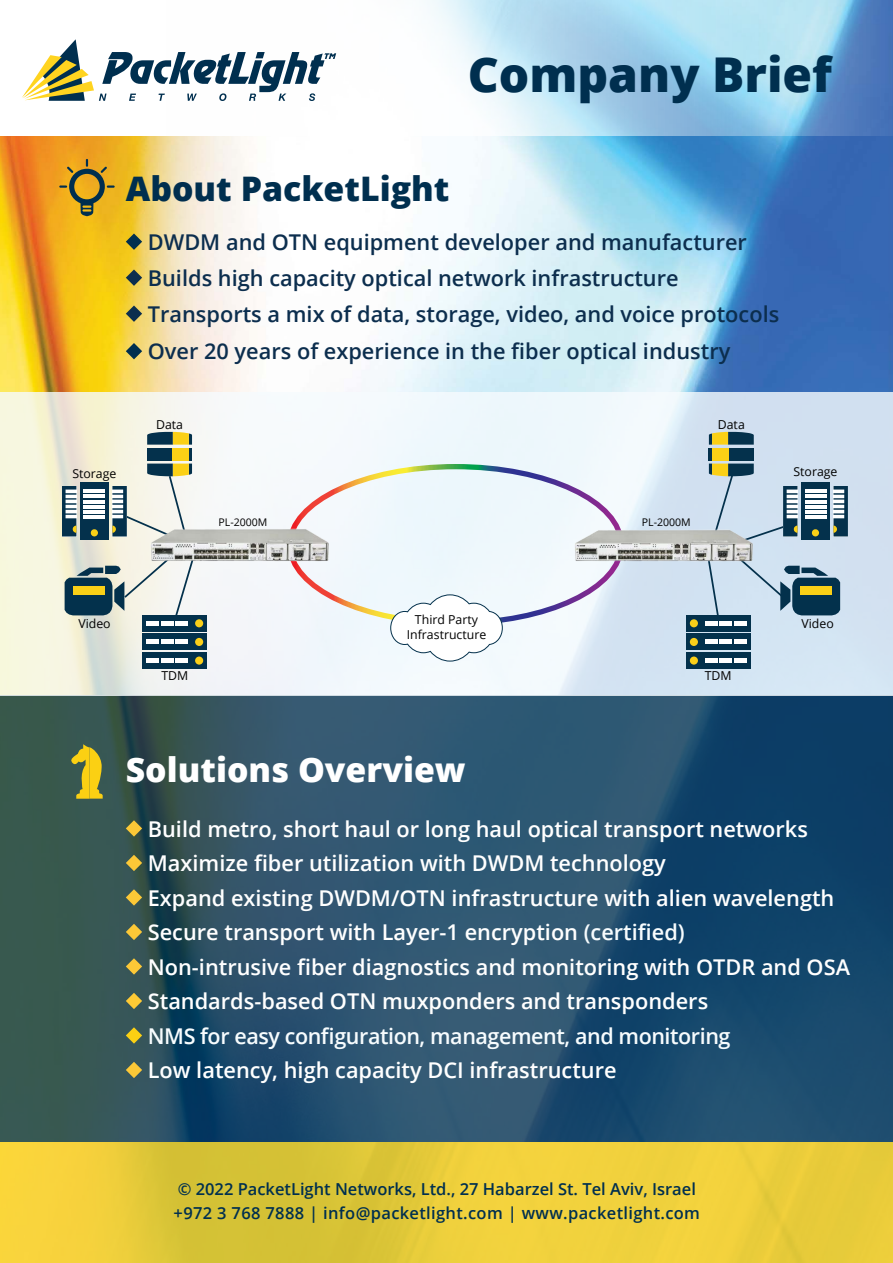
<style>
.page{position:relative;width:893px;height:1263px;background:#fff}
.page>*{position:absolute;margin:0;border:0;box-sizing:border-box;transform-origin:0 0}
.t1{font:800 48px "Open Sans";color:#002f4f}
.t2{font:800 33.75px "Open Sans";color:#fff}
.t3{font:800 33.75px "Open Sans";color:#002f4f}
.t4{font:600 21.75px/34.5px "Open Sans";color:#fff}
.t5{font:600 21.75px/36.5px "Open Sans";color:#0c2e4e}
.t6{font:600 21.75px "Open Sans";letter-spacing:-.02em;color:#f7fcfe}
.t7{font:600 16.5px/24px "Open Sans";color:#002f4f}
.t8{font:12.3px/14.7px "Open Sans";color:#000;text-align:center}
.t9{font:10.5px "Open Sans";color:#000}
.s1{color:#f7fcfe}
</style>
<div class="page">
<img style="left:0;top:136px;width:893px;height:256px">
<svg style="left:336px;top:0;width:557px;height:136px"></svg>
<svg style="left:126px;top:233px;width:16px;height:17px"></svg>
<svg style="left:126px;top:269px;width:16px;height:17px"></svg>
<svg style="left:126px;top:305px;width:16px;height:17px"></svg>
<svg style="left:126px;top:343px;width:16px;height:16px"></svg>
<svg style="left:59px;top:159px;width:56px;height:57px;background:#bc9327"></svg>
<svg style="left:22px;top:39px;width:314px;height:62px"></svg>
<img style="left:0;top:696px;width:893px;height:446px">
<svg style="left:126px;top:820px;width:16px;height:17px"></svg>
<svg style="left:126px;top:855px;width:16px;height:16px"></svg>
<svg style="left:126px;top:889px;width:16px;height:17px"></svg>
<svg style="left:126px;top:924px;width:16px;height:16px"></svg>
<svg style="left:126px;top:958px;width:16px;height:17px"></svg>
<svg style="left:126px;top:993px;width:16px;height:16px"></svg>
<svg style="left:126px;top:1027px;width:16px;height:17px"></svg>
<svg style="left:126px;top:1062px;width:16px;height:16px"></svg>
<svg style="left:0;top:1142px;width:893px;height:121px;background:#e8cb39"></svg>
<svg style="left:0;top:392px;width:893px;height:304px;fill:#f0f7f9"></svg>
<div style="left:80px;top:482px;width:29px;height:58px;background:#04314c"></div>
<hr style="left:84px;top:515px;width:21px;height:3px;background:#fff">
<hr style="left:84px;top:510px;width:21px;height:3px;background:#fff">
<hr style="left:84px;top:505px;width:21px;height:3px;background:#fff">
<hr style="left:84px;top:500px;width:21px;height:3px;background:#fff">
<hr style="left:84px;top:495px;width:21px;height:3px;background:#fff">
<hr style="left:84px;top:490px;width:21px;height:3px;background:#fff">
<svg style="left:91px;top:529px;width:7px;height:7px"></svg>
<svg style="left:62px;top:486px;width:14px;height:50px"></svg>
<svg style="left:390px;top:594px;width:113px;height:68px"></svg>
<div style="left:686px;top:652px;width:64px;height:17px;background:#03314c"></div>
<div style="left:690px;top:656px;width:8px;height:9px;background:#facf19;border-radius:50%"></div>
<div style="left:734px;top:658px;width:12px;height:5px;background:#fff"></div>
<div style="left:720px;top:658px;width:12px;height:5px;background:#fff"></div>
<div style="left:705px;top:658px;width:12px;height:5px;background:#fff"></div>
<div style="left:686px;top:634px;width:64px;height:16px;background:#03314c"></div>
<div style="left:690px;top:638px;width:8px;height:8px;background:#facf19;border-radius:50%"></div>
<hr style="left:734px;top:640px;width:12px;height:4px;background:#fff">
<hr style="left:720px;top:640px;width:12px;height:4px;background:#fff">
<hr style="left:705px;top:640px;width:12px;height:4px;background:#fff">
<div style="left:686px;top:615px;width:64px;height:16px;background:#03314c"></div>
<div style="left:690px;top:619px;width:8px;height:8px;background:#facf19;border-radius:50%"></div>
<div style="left:143px;top:652px;width:64px;height:17px;background:#03314c"></div>
<div style="left:195px;top:656px;width:8px;height:9px;background:#facf19;border-radius:50%"></div>
<div style="left:147px;top:658px;width:12px;height:5px;background:#fff"></div>
<div style="left:161px;top:658px;width:12px;height:5px;background:#fff"></div>
<div style="left:176px;top:658px;width:12px;height:5px;background:#fff"></div>
<div style="left:143px;top:634px;width:64px;height:16px;background:#03314c"></div>
<div style="left:195px;top:638px;width:8px;height:8px;background:#facf19;border-radius:50%"></div>
<hr style="left:147px;top:640px;width:12px;height:4px;background:#fff">
<hr style="left:161px;top:640px;width:12px;height:4px;background:#fff">
<hr style="left:176px;top:640px;width:12px;height:4px;background:#fff">
<div style="left:143px;top:615px;width:64px;height:16px;background:#03314c"></div>
<div style="left:195px;top:619px;width:8px;height:8px;background:#facf19;border-radius:50%"></div>
<hr style="left:147px;top:621px;width:12px;height:4px;background:#fff">
<hr style="left:161px;top:621px;width:12px;height:4px;background:#fff">
<hr style="left:176px;top:621px;width:12px;height:4px;background:#fff">
<svg style="left:705px;top:432px;width:143px;height:194px;background:#a7bbc5"></svg>
<svg style="left:112px;top:432px;width:80px;height:111px"></svg>
<svg style="left:65px;top:552px;width:131px;height:70px"></svg>
<img style="left:149px;top:526px;width:183px;height:38px">
<img style="left:572px;top:526px;width:183px;height:38px">
<svg style="left:70px;top:744px;width:33px;height:55px;background:#a2992f"></svg>
<h1 class="t1" style="left:468px;top:38px;width:366px">Company Brief</h1>
<h2 class="t3" style="left:126px;top:163px;width:325px">About PacketLight</h2>
<p class="t5" style="left:148px;top:223px;width:633px">DWDM and OTN equipment developer and manufacturer Builds high capacity optical network infrastructure Transports a mix of data, storage, video, and voice protocols Over 20 years of experience in the fiber optical industry</p>
<p class="t8" style="left:72px;top:466px;width:46px">Storage</p>
<p class="t8" style="left:156px;top:417px;width:29px">Data</p>
<p class="t9" style="left:219px;top:515px;width:50px">PL-2000M</p>
<p class="t8" style="left:718px;top:417px;width:29px">Data</p>
<p class="t9" style="left:642px;top:515px;width:50px">PL-2000M</p>
<p class="t8" style="left:793px;top:464px;width:46px">Storage</p>
<p class="t8" style="left:78px;top:616px;width:34px">Video</p>
<p class="t8" style="left:161px;top:668px;width:28px">TDM</p>
<p class="t8" style="left:407px;top:612px;width:81px">Third Party<br>Infrastructure</p>
<p class="t8" style="left:705px;top:668px;width:28px">TDM</p>
<p class="t8" style="left:801px;top:616px;width:34px">Video</p>
<h2 class="t2" style="left:126px;top:744px;width:341px">Solutions Overview</h2>
<p class="t4" style="left:148px;top:811px;width:704px">Build metro, short haul or long haul optical transport networks Maximize fiber utilization with DWDM technology<br>Expand existing DWDM/OTN infrastructure with alien wavelength Secure transport with Layer-1 encryption <span class="s1">(certified(<br></span>Non-intrusive fiber diagnostics and monitoring with OTDR and OSA Standards-based OTN muxponders and transponders</p>
<p class="t6" style="left:148px;top:1021px;width:584px">NMS for easy configuration, management, and monitoring</p>
<p class="t4" style="left:148px;top:1052px;width:470px">Low latency, high capacity DCI infrastructure</p>
<p class="t7" style="left:174px;top:1177px;width:528px">© 2022 PacketLight Networks, Ltd., 27 Habarzel St. Tel Aviv, Israel +972 3 768 7888 | info@packetlight.com | www.packetlight.com</p>
</div>
